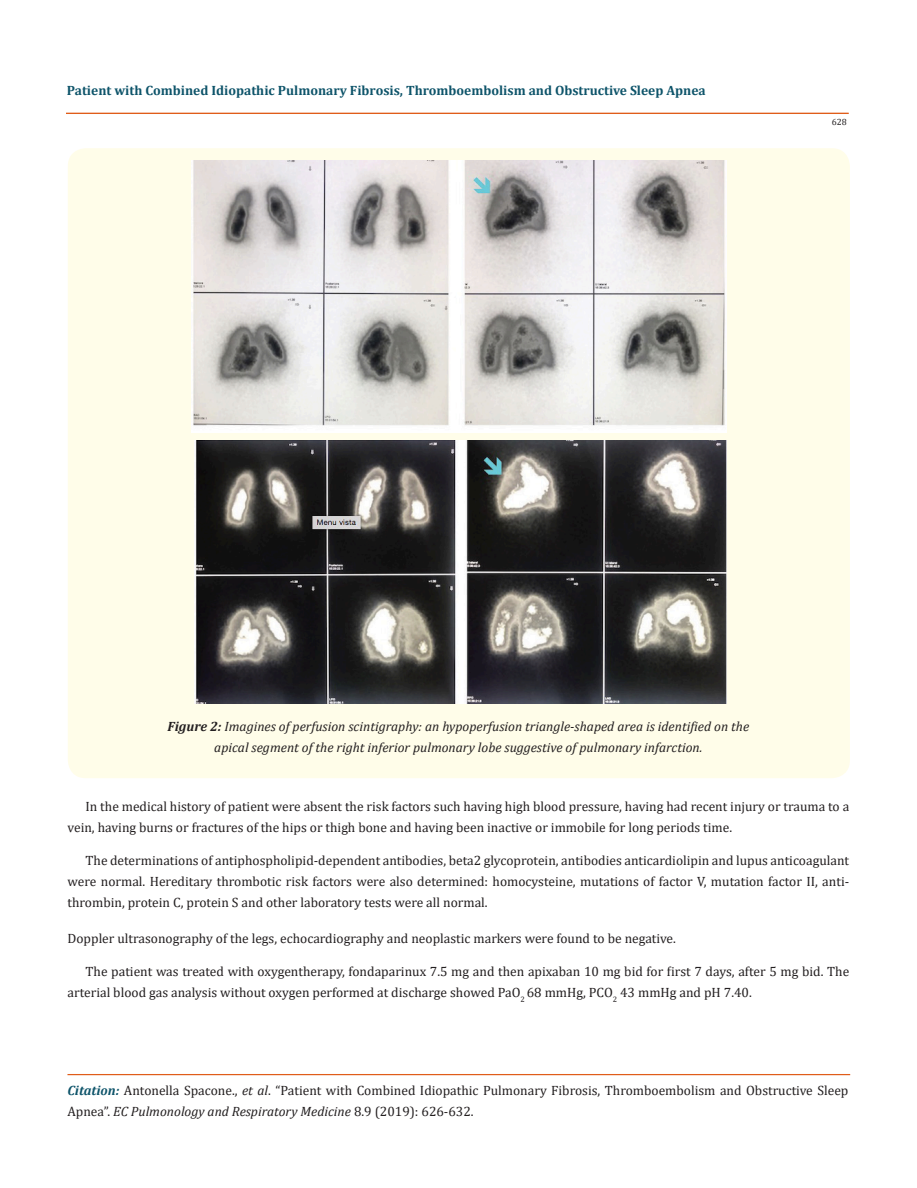
<style>
.page{position:relative;width:917px;height:1188px;background:#fff}
.page>*{position:absolute;margin:0;border:0;box-sizing:border-box;transform-origin:0 0}
.t1{font:13.5px/21px "Cambria";color:#231f20}
.simplepara{font:italic 13.5px/21px "Cambria";color:#231f20;text-align:center}
.t2{font:700 13.5px "Cambria";color:#0e546a}
.t3{font:9px "Cambria";color:#231f20}
.s1{font-weight:700}
.s2{font-weight:700;font-style:italic;color:#0e546a}
.s3{font-style:italic}
</style>
<div class="page">
<div style="left:68px;top:1074px;width:781px;height:1px;border:1px solid #e05d1a"></div>
<div style="left:66px;top:113px;width:782px;height:1px;border:1px solid #e05d1a"></div>
<div style="left:68px;top:148px;width:781px;height:630px;background:#fffde9;border-radius:18px"></div>
<img style="left:191px;top:160px;width:535px;height:273px">
<img style="left:194px;top:441px;width:532px;height:262px">
<p class="t2" style="left:67px;top:81px;width:640px">Patient with Combined Idiopathic Pulmonary Fibrosis, Thromboembolism and Obstructive Sleep Apnea</p>
<p class="t3" style="left:831px;top:117px;width:16px">628</p>
<p class="simplepara" style="left:167px;top:716px;width:583px"><span class="s1">Figure 2:</span> Imagines of perfusion scintigraphy: an hypoperfusion triangle-shaped area is identified on the apical segment of the right inferior pulmonary lobe suggestive of pulmonary infarction.</p>
<p class="t1" style="left:68px;top:796px;width:783px;text-indent:18px">In the medical history of patient were absent the risk factors such having high blood pressure, having had recent injury or trauma to a vein, having burns or fractures of the hips or thigh bone and having been inactive or immobile for long periods time.</p>
<p class="t1" style="left:68px;top:850px;width:783px;text-align:justify;text-indent:18px">The determinations of antiphospholipid-dependent antibodies, beta2 glycoprotein, antibodies anticardiolipin and lupus anticoagulant were normal. Hereditary thrombotic risk factors were also determined: homocysteine, mutations of factor V, mutation factor II, anti&shy;thrombin, protein C, protein S and other laboratory tests were all normal.</p>
<p class="t1" style="left:68px;top:928px;width:610px">Doppler ultrasonography of the legs, echocardiography and neoplastic markers were found to be negative.</p>
<p class="t1" style="left:68px;top:961px;width:783px;text-indent:18px">The patient was treated with oxygentherapy, fondaparinux 7.5 mg and then apixaban 10 mg bid for first 7 days, after 5 mg bid. The arterial blood gas analysis without oxygen performed at discharge showed PaO<sub>2</sub> 68 mmHg, PCO<sub>2</sub> 43 mmHg and pH 7.40.</p>
<p class="t1" style="left:68px;top:1079px;width:782px"><span class="s2">Citation:</span> Antonella Spacone., <span class="s3">et al</span>. “Patient with Combined Idiopathic Pulmonary Fibrosis, Thromboembolism and Obstructive Sleep<br>Apnea”. <span class="s3">EC Pulmonology and Respiratory Medicine</span> 8.9 (2019): 626-632.</p>
</div>
